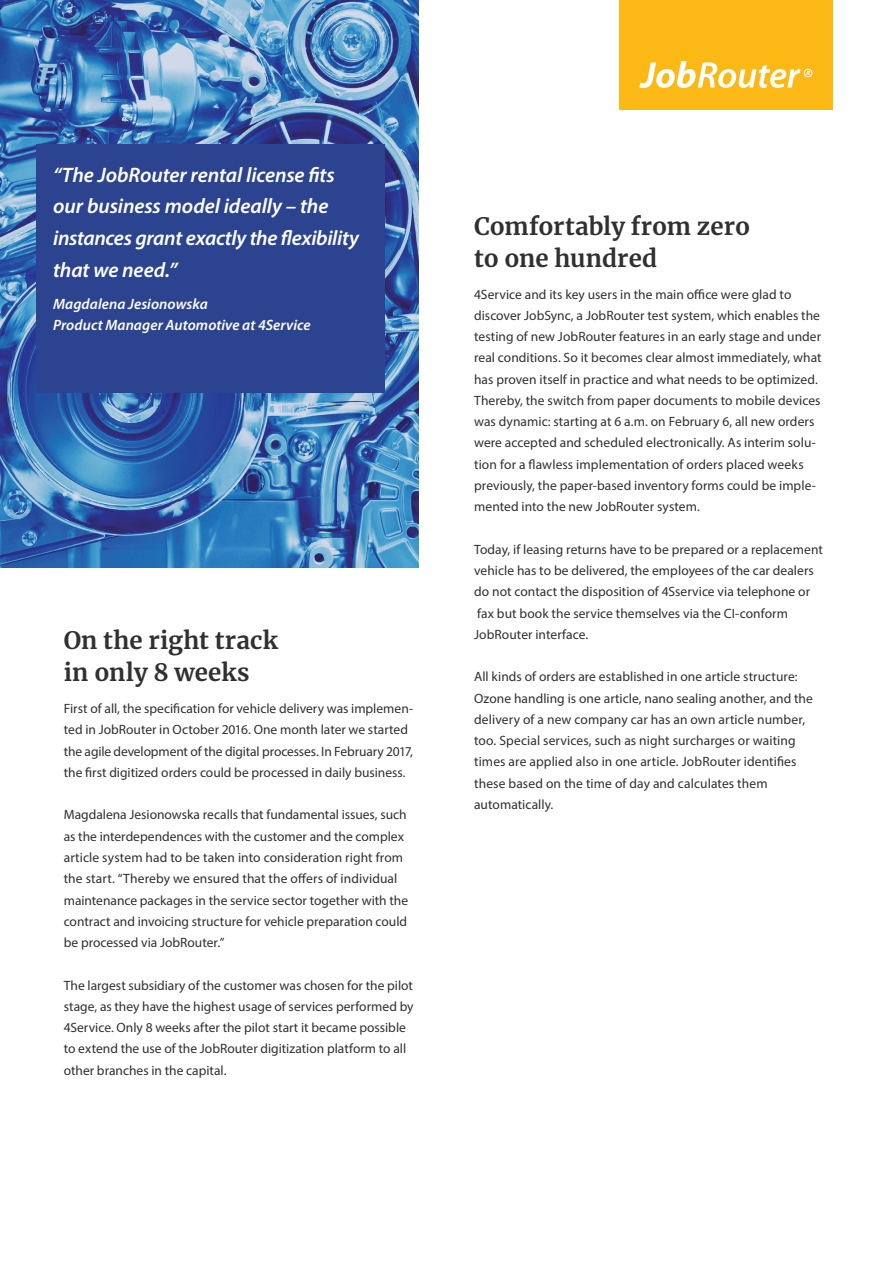
<style>
.page{position:relative;width:893px;height:1263px;background:#fff}
.page>*{position:absolute;margin:0;border:0;box-sizing:border-box;transform-origin:0 0}
.t1{font:700 24px/32px "Merriweather";letter-spacing:.005em;color:#312f30}
.t2{font:italic 600 21px/32px "Myriad Pro";letter-spacing:-.005em;color:#fff}
.t3{font:italic 600 15px/21.3px "Myriad Pro";letter-spacing:.005em;color:#fff}
.t4{font:13.5px/21.3px "Myriad Pro";letter-spacing:.005em;color:#312f30}
</style>
<div class="page">
<img style="left:0;top:0;width:419px;height:568px">
<div style="left:36px;top:145px;width:349px;height:248px;background:#2c448f"></div>
<div style="left:619px;top:0;width:213px;height:109px;background:#fcb814"></div>
<svg style="left:639px;top:61px;width:161px;height:27px"></svg>
<svg style="left:806px;top:71px;width:4px;height:4px"></svg>
<div style="left:804px;top:69px;width:8px;height:8px;border:1px solid #fff;border-radius:50%"></div>
<h2 class="t2" style="left:53px;top:158px;width:307px">“The JobRouter rental license fits our business model ideally – the instances grant exactly the flexibility that we need.”</h2>
<p class="t3" style="left:53px;top:293px;width:259px">Magdalena Jesionowska<br>Product Manager Automotive at 4Service</p>
<h1 class="t1" style="left:64px;top:624px;width:216px">On the right track in only 8 weeks</h1>
<p class="t4" style="left:64px;top:698px;width:351px">First of all, the specification for vehicle delivery was implemen&shy;ted in JobRouter in October 2016. One month later we started the agile development of the digital processes. In February 2017, the first digitized orders could be processed in daily business.</p>
<p class="t4" style="left:64px;top:804px;width:346px">Magdalena Jesionowska recalls that fundamental issues, such as the interdependences with the customer and the complex article system had to be taken into consideration right from the start. “Thereby we ensured that the offers of individual maintenance packages in the service sector together with the contract and invoicing structure for vehicle preparation could be processed via JobRouter.”</p>
<p class="t4" style="left:64px;top:974px;width:351px">The largest subsidiary of the customer was chosen for the pilot stage, as they have the highest usage of services performed by 4Service. Only 8 weeks after the pilot start it became possible to extend the use of the JobRouter digitization platform to all other branches in the capital.</p>
<h1 class="t1" style="left:474px;top:209px;width:278px">Comfortably from zero to one hundred</h1>
<p class="t4" style="left:474px;top:283px;width:349px">4Service and its key users in the main office were glad to discover JobSync, a JobRouter test system, which enables the testing of new JobRouter features in an early stage and under real conditions. So it becomes clear almost immediately, what has proven itself in practice and what needs to be optimized.<br>Thereby, the switch from paper documents to mobile devices was dynamic: starting at 6 a.m. on February 6, all new orders were accepted and scheduled electronically. As interim solu&shy;tion for a flawless implementation of orders placed weeks previously, the paper-based inventory forms could be imple&shy;mented into the new JobRouter system.</p>
<p class="t4" style="left:474px;top:538px;width:350px">Today, if leasing returns have to be prepared or a replacement vehicle has to be delivered, the employees of the car dealers do not contact the disposition of 4Sservice via telephone or fax but book the service themselves via the CI-conform JobRouter interface.</p>
<p class="t4" style="left:474px;top:666px;width:340px">All kinds of orders are established in one article structure:<br>Ozone handling is one article, nano sealing another, and the delivery of a new company car has an own article number, too. Special services, such as night surcharges or waiting times are applied also in one article. JobRouter identifies these based on the time of day and calculates them automatically.</p>
</div>
